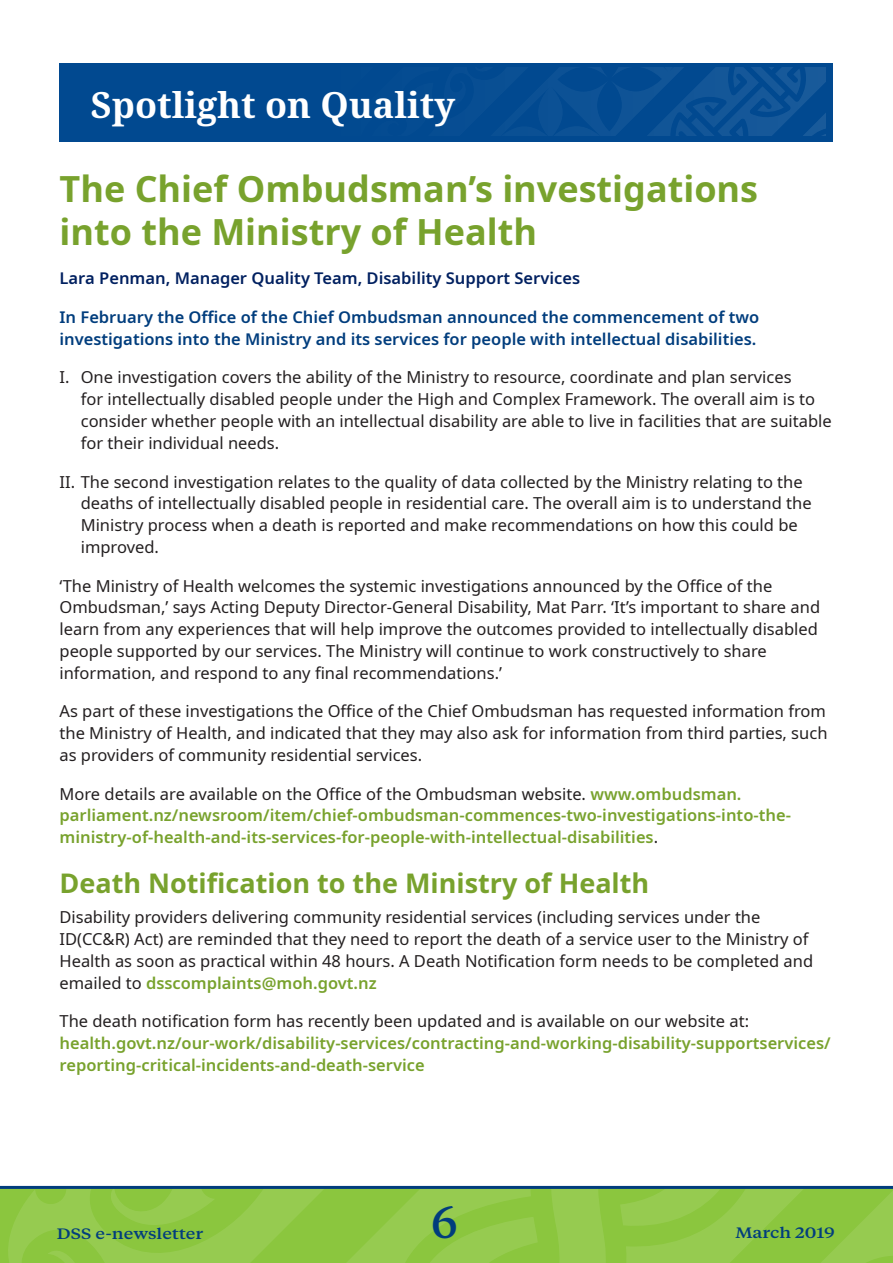
<style>
.page{position:relative;width:893px;height:1263px;background:#fff}
.page>*{position:absolute;margin:0;border:0;box-sizing:border-box;transform-origin:0 0}
.t1{font:500 45px "Tiempos Text";color:#013d7d}
.Head_-_no_line{font:700 36px/43.5px "Noto Sans";color:#78a22d}
.Headline_white{font:700 36px "Noto Serif";color:#fff}
.HeadS{font:700 27px "Noto Sans";color:#78a22d}
.Body_text{font:16.5px/21.8px "Noto Sans";color:#231f20}
.Body_text_indent{font:16.5px/21.8px "Noto Sans";color:#231f20}
.Body_text-2{font:600 16.5px/21.8px "Noto Sans";color:#78a22d}
.Body_text_1st_para{font:600 16.5px/21.8px "Noto Sans";color:#013d7d}
.Body_text-3{font:600 16.5px "Noto Sans";color:#002060}
.t2{font:500 15px "Tiempos Text";color:#013d7d;scale:1.2 1}
.s1{font-weight:400;color:#231f20}
.s2{font-weight:600;color:#78a22d}
</style>
<div class="page">
<svg style="left:0;top:1189px;width:893px;height:74px;background:#90c846"></svg>
<hr style="left:0;top:1186px;width:893px;height:3px;background:#013d7d">
<div style="left:60px;top:63px;width:773px;height:79px;background:#014990"></div>
<svg style="left:59px;top:67px;width:767px;height:69px"></svg>
<p class="Headline_white" style="left:91px;top:79px;width:366px">Spotlight on Quality</p>
<p class="Head_-_no_line" style="left:60px;top:168px;width:700px">The Chief Ombudsman’s investigations into the Ministry of Health</p>
<p class="Body_text-3" style="left:60px;top:267px;width:522px">Lara Penman, Manager Quality Team, Disability Support Services</p>
<p class="Body_text_1st_para" style="left:60px;top:306px;width:701px">In February the Office of the Chief Ombudsman announced the commencement of two investigations into the Ministry and its services for people with intellectual disabilities.</p>
<p class="Body_text_indent" style="left:81px;top:367px;width:752px;text-indent:-21px">I. One investigation covers the ability of the Ministry to resource, coordinate and plan services<br>for intellectually disabled people under the High and Complex Framework. The overall aim is to consider whether people with an intellectual disability are able to live in facilities that are suitable for their individual needs.</p>
<p class="Body_text_indent" style="left:81px;top:471px;width:732px;text-indent:-21px">II. The second investigation relates to the quality of data collected by the Ministry relating to the deaths of intellectually disabled people in residential care. The overall aim is to understand the Ministry process when a death is reported and make recommendations on how this could be improved.</p>
<p class="Body_text" style="left:60px;top:575px;width:762px">‘The Ministry of Health welcomes the systemic investigations announced by the Office of the Ombudsman,’ says Acting Deputy Director-General Disability, Mat Parr. ‘It’s important to share and learn from any experiences that will help improve the outcomes provided to intellectually disabled people supported by our services. The Ministry will continue to work constructively to share information, and respond to any final recommendations.’</p>
<p class="Body_text" style="left:60px;top:701px;width:769px;text-align:justify">As part of these investigations the Office of the Chief Ombudsman has requested information from the Ministry of Health, and indicated that they may also ask for information from third parties, such as providers of community residential services.</p>
<p class="Body_text-2" style="left:60px;top:783px;width:733px"><span class="s1">More details are available on the Office of the Ombudsman website.</span> www.ombudsman. parliament.nz/newsroom/item/chief-ombudsman-commences-two-investigations-into-the&shy;ministry-of-health-and-its-services-for-people-with-intellectual-disabilities<span class="s1">.</span></p>
<p class="HeadS" style="left:60px;top:864px;width:591px">Death Notification to the Ministry of Health</p>
<p class="Body_text" style="left:60px;top:907px;width:755px">Disability providers delivering community residential services (including services under the ID(CC&amp;R) Act) are reminded that they need to report the death of a service user to the Ministry of Health as soon as practical within 48 hours. A Death Notification form needs to be completed and emailed to <span class="s2">dsscomplaints@moh.govt.nz</span></p>
<p class="Body_text-2" style="left:60px;top:1011px;width:773px"><span class="s1">The death notification form has recently been updated and is available on our website at: </span>health.govt.nz/our-work/disability-services/contracting-and-working-disability-supportservices/ reporting-critical-incidents-and-death-service</p>
<p class="t2" style="left:57px;top:1224px;width:124px">DSS e-newsletter</p>
<h1 class="t1" style="left:431px;top:1192px;width:28px">6</h1>
<p class="t2" style="left:735px;top:1223px;width:84px">March 2019</p>
</div>
